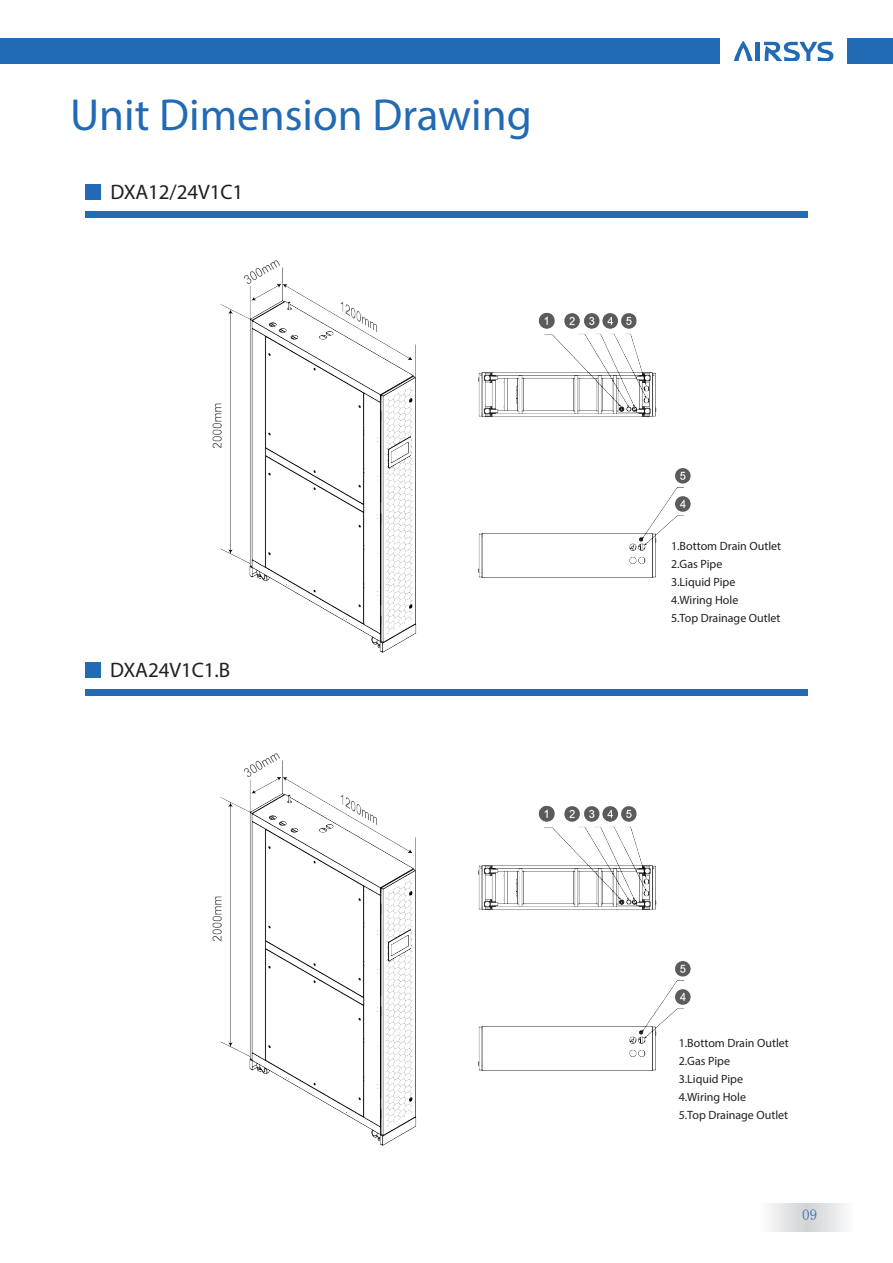
<style>
.page{position:relative;width:893px;height:1263px;background:#fff}
.page>*{position:absolute;margin:0;border:0;box-sizing:border-box;transform-origin:0 0}
.t1{font:45px "Myriad Pro";color:#226ab4}
.t2{font:21px "Myriad Pro";letter-spacing:-.005em;color:#231f20}
.t3{font:15px "Sim Sun";color:#226ab4}
.t4{font:12px "Myriad Pro";color:#231f20}
</style>
<div class="page">
<svg style="left:770px;top:1203px;width:75px;height:29px"></svg>
<div style="left:0;top:38px;width:700px;height:26px;background:#226ab4"></div>
<div style="left:680px;top:38px;width:40px;height:26px;background:#226ab4"></div>
<div style="left:847px;top:38px;width:46px;height:26px;background:#226ab4"></div>
<div style="left:755px;top:42px;width:5px;height:19px;background:#226ab4"></div>
<svg style="left:734px;top:42px;width:19px;height:19px"></svg>
<svg style="left:764px;top:42px;width:69px;height:19px"></svg>
<div style="left:85px;top:211px;width:723px;height:7px;background:#226ab4"></div>
<div style="left:85px;top:184px;width:16px;height:15px;background:#226ab4"></div>
<div style="left:85px;top:690px;width:723px;height:6px;background:#226ab4"></div>
<div style="left:85px;top:662px;width:15px;height:16px;background:#226ab4"></div>
<img style="left:212px;top:260px;width:479px;height:392px">
<img style="left:212px;top:753px;width:479px;height:392px">
<p class="t1" style="left:70px;top:88px;width:463px">Unit Dimension Drawing</p>
<p class="t2" style="left:111px;top:179px;width:134px">DXA12/24V1C1</p>
<p class="t2" style="left:110px;top:657px;width:121px">DXA24V1C1.B</p>
<p class="t4" style="left:671px;top:539px;width:112px">1.Bottom Drain Outlet</p>
<p class="t4" style="left:671px;top:557px;width:53px">2.Gas Pipe</p>
<p class="t4" style="left:671px;top:575px;width:66px">3.Liquid Pipe</p>
<p class="t4" style="left:671px;top:593px;width:69px">4.Wiring Hole</p>
<p class="t4" style="left:671px;top:611px;width:111px">5.Top Drainage Outlet</p>
<p class="t4" style="left:679px;top:1035px;width:112px">1.Bottom Drain Outlet</p>
<p class="t4" style="left:679px;top:1053px;width:53px">2.Gas Pipe</p>
<p class="t4" style="left:679px;top:1071px;width:66px">3.Liquid Pipe</p>
<p class="t4" style="left:679px;top:1089px;width:69px">4.Wiring Hole</p>
<p class="t4" style="left:679px;top:1107px;width:111px">5.Top Drainage Outlet</p>
<p class="t3" style="left:802px;top:1207px;width:16px">09</p>
</div>
